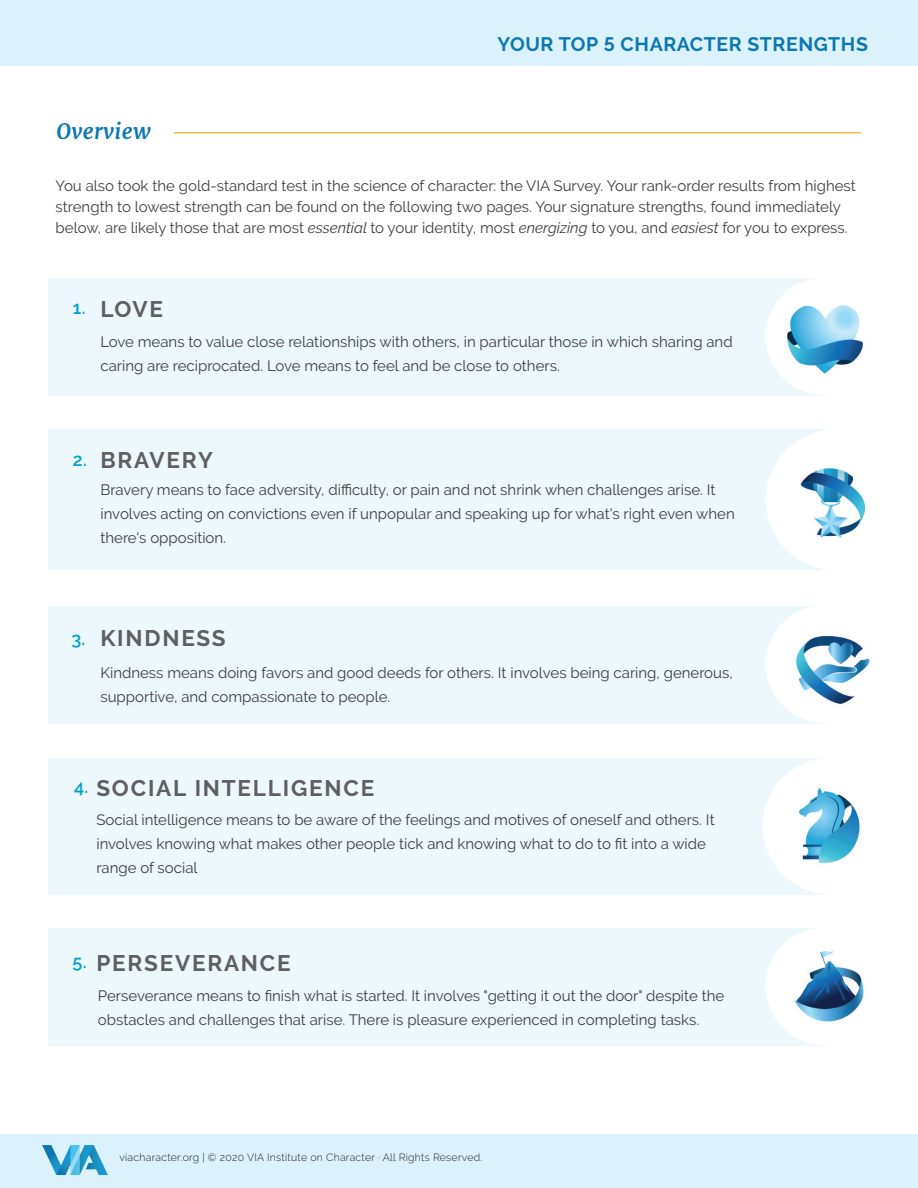
<style>
.page{position:relative;width:918px;height:1188px;background:#fff}
.page>*{position:absolute;margin:0;border:0;box-sizing:border-box;transform-origin:0 0}
.t1{font:700 22.5px "Raleway";letter-spacing:.08em;color:#5f5f62}
.t2{font:italic 700 21px "Merriweather";letter-spacing:.02em;color:#0d78b0}
.t3{font:700 19.5px "Raleway";letter-spacing:.03em;color:#0d78b0}
.t4{font:600 18px "Raleway";color:#00a2cf}
.t5{font:15px/24px "Raleway";color:#3e3e3f}
.t6{font:300 10.5px "Raleway";letter-spacing:.025em;color:#231f20}
.s1{font-style:italic}
</style>
<div class="page">
<div style="left:0;top:1134px;width:918px;height:54px;background:#dbf2fc"></div>
<div style="left:0;top:0;width:918px;height:66px;background:#dbf2fc"></div>
<img style="left:43px;top:1145px;width:65px;height:30px">
<div style="left:48px;top:278px;width:779px;height:118px;background:#edf8fd"></div>
<div style="left:48px;top:430px;width:779px;height:140px;background:#edf8fd"></div>
<div style="left:48px;top:606px;width:779px;height:117px;background:#edf8fd"></div>
<div style="left:48px;top:758px;width:779px;height:136px;background:#edf8fd"></div>
<div style="left:48px;top:928px;width:779px;height:118px;background:#edf8fd"></div>
<div style="left:766px;top:278px;width:117px;height:117px;background:#fff;border-radius:50%"></div>
<div style="left:766px;top:429px;width:140px;height:141px;background:#fff;border-radius:50%"></div>
<div style="left:766px;top:605px;width:117px;height:118px;background:#fff;border-radius:50%"></div>
<div style="left:763px;top:758px;width:136px;height:136px;background:#fff;border-radius:50%"></div>
<div style="left:766px;top:928px;width:117px;height:117px;background:#fff;border-radius:50%"></div>
<img style="left:775px;top:289px;width:88px;height:97px">
<img style="left:786px;top:468px;width:80px;height:82px">
<img style="left:796px;top:635px;width:74px;height:69px">
<img style="left:778px;top:774px;width:82px;height:97px">
<img style="left:775px;top:933px;width:89px;height:103px">
<hr style="left:174px;top:132px;width:687px;height:2px;background:#f1bf3d">
<h2 class="t2" style="left:56px;top:118px;width:96px">Overview</h2>
<h3 class="t3" style="left:498px;top:33px;width:372px">YOUR TOP 5 CHARACTER STRENGTHS</h3>
<p class="t5" style="left:56px;top:175px;width:802px;line-height:21px">You also took the gold-standard test in the science of character: the VIA Survey. Your rank-order results from highest strength to lowest strength can be found on the following two pages. Your signature strengths, found immediately below, are likely those that are most <span class="s1">essential</span> to your identity, most <span class="s1">energizing</span> to you, and <span class="s1">easiest</span> for you to express.</p>
<p class="t4" style="left:73px;top:298px;width:14px">1.</p>
<h1 class="t1" style="left:100px;top:296px;width:64px">LOVE</h1>
<p class="t5" style="left:100px;top:330px;width:634px">Love means to value close relationships with others, in particular those in which sharing and caring are reciprocated. Love means to feel and be close to others.</p>
<p class="t4" style="left:73px;top:450px;width:16px">2.</p>
<h1 class="t1" style="left:100px;top:447px;width:114px">BRAVERY</h1>
<p class="t5" style="left:100px;top:478px;width:636px">Bravery means to face adversity, difficulty, or pain and not shrink when challenges arise. It involves acting on convictions even if unpopular and speaking up for what's right even when there's opposition.</p>
<p class="t4" style="left:71px;top:629px;width:16px">3.</p>
<h1 class="t1" style="left:100px;top:626px;width:127px">KINDNESS</h1>
<p class="t5" style="left:100px;top:660px;width:634px">Kindness means doing favors and good deeds for others. It involves being caring, generous, supportive, and compassionate to people.</p>
<p class="t4" style="left:74px;top:777px;width:16px">4.</p>
<h1 class="t1" style="left:96px;top:776px;width:279px">SOCIAL INTELLIGENCE</h1>
<p class="t5" style="left:96px;top:807px;width:620px">Social intelligence means to be aware of the feelings and motives of oneself and others. It involves knowing what makes other people tick and knowing what to do to fit into a wide range of social</p>
<p class="t4" style="left:73px;top:951px;width:16px">5.</p>
<h1 class="t1" style="left:96px;top:950px;width:196px">PERSEVERANCE</h1>
<p class="t5" style="left:98px;top:983px;width:628px">Perseverance means to finish what is started. It involves "getting it out the door" despite the obstacles and challenges that arise. There is pleasure experienced in completing tasks.</p>
<p class="t6" style="left:119px;top:1151px;width:365px">viacharacter.org | © 2020 VIA Institute on Character · All Rights Reserved.</p>
</div>
